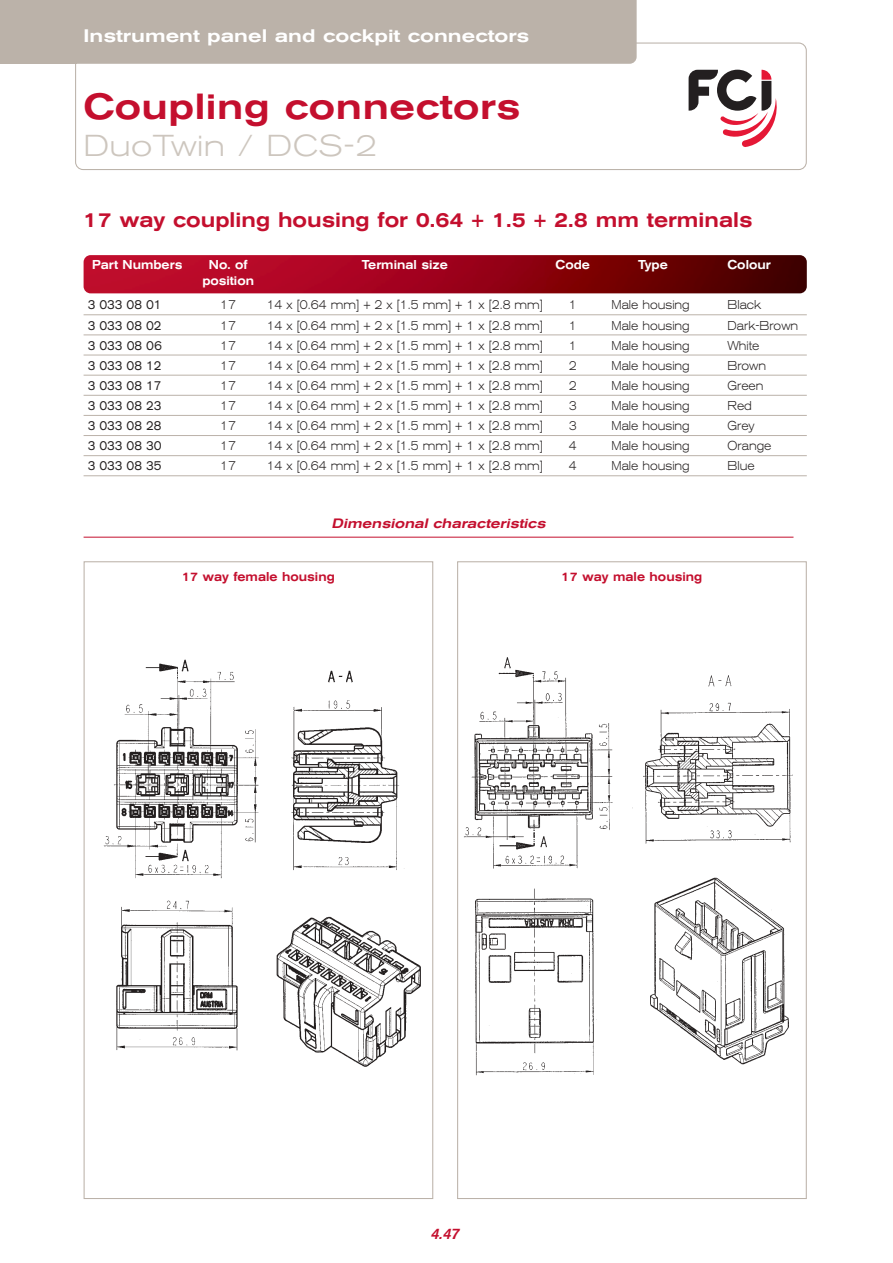
<style>
.page{position:relative;width:893px;height:1263px;background:#fff}
.page>*{position:absolute;margin:0;border:0;box-sizing:border-box;transform-origin:0 0}
.t1{font:500 expanded 36px "Akzidenz Grotesk BE";letter-spacing:.015em;color:#c40f2e;scale:.95 1}
.t2{font:300 expanded 30px "Akzidenz Grotesk BE";letter-spacing:.015em;color:#cdc6be}
.t3{font:500 expanded 21px "Akzidenz Grotesk BE";color:#c40f2e;scale:.9 1}
.t4{font:500 expanded 18px "Akzidenz Grotesk BE";color:#fff}
.t5{font:italic 500 15px "Akzidenz Grotesk BE";color:#c40f2e}
.t6{font:italic 500 expanded 13.5px "Akzidenz Grotesk BE";color:#c40f2e;scale:.95 1}
.t7{font:300 expanded 12.75px "Akzidenz Grotesk BE";color:#231f1f;scale:.85 1}
.t8{font:expanded 12.75px "Akzidenz Grotesk BE";color:#231f1f;scale:.85 1}
.t9{font:500 expanded 12.75px "Akzidenz Grotesk BE";color:#fff;scale:.85 1}
.t10{font:500 expanded 12.75px "Akzidenz Grotesk BE";color:#c40f2e;scale:.85 1}
</style>
<div class="page">
<svg style="left:75px;top:43px;width:731px;height:127px"></svg>
<div style="left:77px;top:0;width:559px;height:64px;background:#bbb2a9"></div>
<div style="left:1px;top:0;width:76px;height:64px;background:#bbb2a9"></div>
<hr style="left:84px;top:537px;width:709px;height:1px;background:#c40f2e">
<img style="left:103px;top:649px;width:331px;height:429px">
<img style="left:457px;top:647px;width:336px;height:434px">
<img style="left:84px;top:255px;width:722px;height:38px;border-radius:7px">
<hr style="left:84px;top:315px;width:722px;height:1px;background:#bbb2a9">
<hr style="left:84px;top:335px;width:722px;height:1px;background:#bbb2a9">
<hr style="left:84px;top:355px;width:722px;height:1px;background:#bbb2a9">
<hr style="left:84px;top:375px;width:722px;height:1px;background:#bbb2a9">
<hr style="left:84px;top:395px;width:722px;height:1px;background:#bbb2a9">
<hr style="left:84px;top:415px;width:722px;height:1px;background:#bbb2a9">
<hr style="left:84px;top:435px;width:722px;height:1px;background:#bbb2a9">
<hr style="left:84px;top:455px;width:722px;height:1px;background:#bbb2a9">
<hr style="left:84px;top:476px;width:722px;height:1px;background:#bbb2a9">
<svg style="left:688px;top:70px;width:89px;height:77px"></svg>
<h3 class="t4" style="left:84px;top:30px;width:447px">Instrument panel and cockpit connectors</h3>
<h1 class="t1" style="left:84px;top:94px;width:461px">Coupling connectors</h1>
<h2 class="t2" style="left:84px;top:135px;width:295px">DuoTwin / DCS-2</h2>
<h3 class="t3" style="left:84px;top:213px;width:744px">17 way coupling housing for 0.64 + 1.5 + 2.8 mm terminals</h3>
<p class="t9" style="left:92px;top:260px;width:108px">Part Numbers</p>
<p class="t9" style="left:209px;top:260px;width:47px">No. of</p>
<p class="t9" style="left:362px;top:260px;width:103px">Terminal size</p>
<p class="t9" style="left:555px;top:260px;width:42px">Code</p>
<p class="t9" style="left:638px;top:260px;width:37px">Type</p>
<p class="t9" style="left:727px;top:260px;width:52px">Colour</p>
<p class="t9" style="left:202px;top:276px;width:62px">position</p>
<p class="t8" style="left:88px;top:300px;width:88px">3 033 08 01</p>
<p class="t7" style="left:220px;top:300px;width:20px">17</p>
<p class="t7" style="left:267px;top:300px;width:327px">14 x [0.64 mm] + 2 x [1.5 mm] + 1 x [2.8 mm]</p>
<p class="t7" style="left:569px;top:300px;width:11px">1</p>
<p class="t7" style="left:611px;top:300px;width:93px">Male housing</p>
<p class="t7" style="left:727px;top:300px;width:41px">Black</p>
<p class="t8" style="left:88px;top:321px;width:88px">3 033 08 02</p>
<p class="t7" style="left:220px;top:321px;width:20px">17</p>
<p class="t7" style="left:267px;top:321px;width:327px">14 x [0.64 mm] + 2 x [1.5 mm] + 1 x [2.8 mm]</p>
<p class="t7" style="left:569px;top:321px;width:11px">1</p>
<p class="t7" style="left:611px;top:321px;width:93px">Male housing</p>
<p class="t7" style="left:727px;top:321px;width:85px">Dark-Brown</p>
<p class="t8" style="left:88px;top:341px;width:89px">3 033 08 06</p>
<p class="t7" style="left:220px;top:341px;width:20px">17</p>
<p class="t7" style="left:267px;top:341px;width:327px">14 x [0.64 mm] + 2 x [1.5 mm] + 1 x [2.8 mm]</p>
<p class="t7" style="left:569px;top:341px;width:11px">1</p>
<p class="t7" style="left:611px;top:341px;width:93px">Male housing</p>
<p class="t7" style="left:727px;top:341px;width:39px">White</p>
<p class="t8" style="left:88px;top:361px;width:88px">3 033 08 12</p>
<p class="t7" style="left:220px;top:361px;width:20px">17</p>
<p class="t7" style="left:267px;top:361px;width:327px">14 x [0.64 mm] + 2 x [1.5 mm] + 1 x [2.8 mm]</p>
<p class="t7" style="left:569px;top:361px;width:11px">2</p>
<p class="t7" style="left:611px;top:361px;width:93px">Male housing</p>
<p class="t7" style="left:727px;top:361px;width:47px">Brown</p>
<p class="t8" style="left:88px;top:381px;width:88px">3 033 08 17</p>
<p class="t7" style="left:220px;top:381px;width:20px">17</p>
<p class="t7" style="left:267px;top:381px;width:327px">14 x [0.64 mm] + 2 x [1.5 mm] + 1 x [2.8 mm]</p>
<p class="t7" style="left:569px;top:381px;width:11px">2</p>
<p class="t7" style="left:611px;top:381px;width:93px">Male housing</p>
<p class="t7" style="left:727px;top:381px;width:44px">Green</p>
<p class="t8" style="left:88px;top:401px;width:88px">3 033 08 23</p>
<p class="t7" style="left:220px;top:401px;width:20px">17</p>
<p class="t7" style="left:267px;top:401px;width:327px">14 x [0.64 mm] + 2 x [1.5 mm] + 1 x [2.8 mm]</p>
<p class="t7" style="left:569px;top:401px;width:11px">3</p>
<p class="t7" style="left:611px;top:401px;width:93px">Male housing</p>
<p class="t7" style="left:727px;top:401px;width:30px">Red</p>
<p class="t8" style="left:88px;top:421px;width:88px">3 033 08 28</p>
<p class="t7" style="left:220px;top:421px;width:20px">17</p>
<p class="t7" style="left:267px;top:421px;width:327px">14 x [0.64 mm] + 2 x [1.5 mm] + 1 x [2.8 mm]</p>
<p class="t7" style="left:569px;top:421px;width:11px">3</p>
<p class="t7" style="left:611px;top:421px;width:93px">Male housing</p>
<p class="t7" style="left:727px;top:421px;width:33px">Grey</p>
<p class="t8" style="left:88px;top:441px;width:88px">3 033 08 30</p>
<p class="t7" style="left:220px;top:441px;width:20px">17</p>
<p class="t7" style="left:267px;top:441px;width:327px">14 x [0.64 mm] + 2 x [1.5 mm] + 1 x [2.8 mm]</p>
<p class="t7" style="left:569px;top:441px;width:11px">4</p>
<p class="t7" style="left:611px;top:441px;width:93px">Male housing</p>
<p class="t7" style="left:727px;top:441px;width:53px">Orange</p>
<p class="t8" style="left:88px;top:461px;width:88px">3 033 08 35</p>
<p class="t7" style="left:220px;top:461px;width:20px">17</p>
<p class="t7" style="left:267px;top:461px;width:327px">14 x [0.64 mm] + 2 x [1.5 mm] + 1 x [2.8 mm]</p>
<p class="t7" style="left:569px;top:461px;width:11px">4</p>
<p class="t7" style="left:611px;top:461px;width:93px">Male housing</p>
<p class="t7" style="left:727px;top:461px;width:33px">Blue</p>
<p class="t6" style="left:331px;top:519px;width:229px">Dimensional characteristics</p>
<p class="t10" style="left:182px;top:572px;width:181px">17 way female housing</p>
<p class="t10" style="left:561px;top:572px;width:167px">17 way male housing</p>
<p class="t5" style="left:430px;top:1229px;width:31px">4.47</p>
</div>
